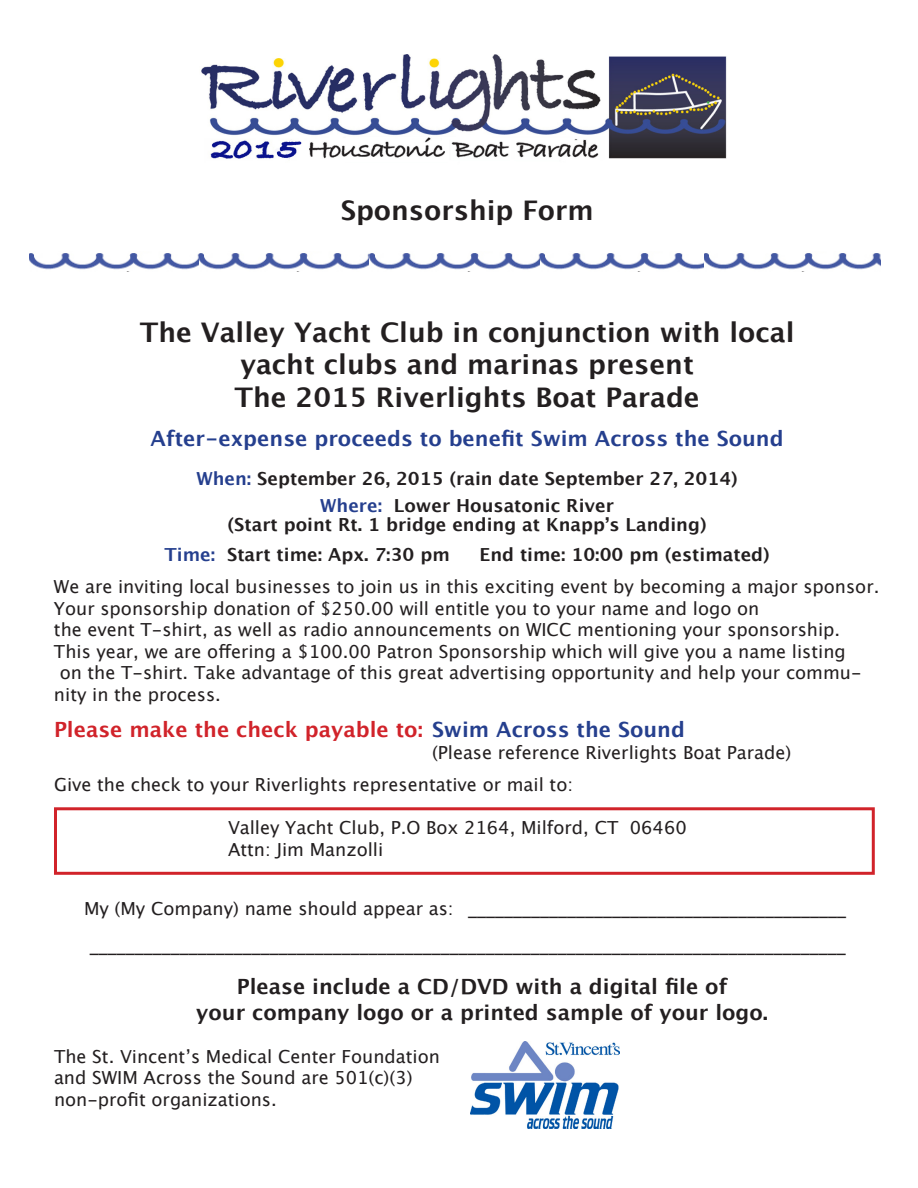
<style>
.page{position:relative;width:918px;height:1188px;background:#fff}
.page>*{position:absolute;margin:0;border:0;box-sizing:border-box;transform-origin:0 0}
.t1{font:700 27px/32.4px "Lucida Grande";color:#231f20;text-align:center}
.t2{font:700 21px/25.2px "Lucida Grande";color:#231f20;text-align:center}
.t3{font:700 21px "Lucida Grande";color:#253f8e}
.t4{font:700 21px "Lucida Grande";color:#d1232a}
.t5{font:18px/21.6px "Lucida Grande";color:#231f20;text-align:center}
.t6{font:700 18px/19.5px "Lucida Grande";color:#231f20;text-align:center}
.s1{font-style:inherit}
.s2{color:#253f8e}
</style>
<div class="page">
<img style="left:471px;top:1041px;width:148px;height:88px">
<div style="left:54px;top:807px;width:821px;height:68px;border:3px solid #d1232a"></div>
<img style="left:30px;top:253px;width:170px;height:17px">
<img style="left:200px;top:253px;width:170px;height:17px">
<img style="left:370px;top:253px;width:170px;height:17px">
<img style="left:540px;top:253px;width:165px;height:17px">
<img style="left:705px;top:253px;width:175px;height:17px">
<img style="left:201px;top:54px;width:526px;height:105px">
<p class="t1" style="left:341px;top:194px;width:254px">Sponsorship Form</p>
<p class="t1" style="left:140px;top:316px;width:656px">The Valley Yacht Club in conjunction with local yacht clubs and marinas present</p>
<p class="t1" style="left:234px;top:381px;width:467px">The 201<span class="s1">5</span> Riverlights Boat Parade</p>
<p class="t3" style="left:151px;top:421px;width:635px">After-expense proceeds to benefit Swim Across the Sound</p>
<p class="t6" style="left:196px;top:469px;width:543px"><span class="s2">When:</span> September <span class="s1">26</span>, 201<span class="s1">5</span> (rain date September <span class="s1">27</span>, 201<span class="s1">4</span>)</p>
<p class="t6" style="left:228px;top:496px;width:481px"><span class="s2">Where:</span> Lower Housatonic River<br>(Start point Rt. 1 bridge ending at Knapp’s Landing)</p>
<p class="t6" style="left:164px;top:544px;width:287px"><span class="s2">Time:</span> Start time: Apx. 7:30 pm</p>
<p class="t6" style="left:480px;top:544px;width:292px">End time: 10:00 pm (estimated)</p>
<p class="t5" style="left:54px;top:576px;width:827px">We are inviting local businesses to join us in this exciting event by becoming a major sponsor.</p>
<p class="t5" style="left:54px;top:598px;width:707px">Your sponsorship donation of $250.00 will entitle you to your name and logo on</p>
<p class="t5" style="left:54px;top:619px;width:788px">the event T-shirt, as well as radio announcements on WICC mentioning your sponsorship.</p>
<p class="t5" style="left:54px;top:641px;width:793px">This year, we are offering a $100.00 Patron Sponsorship which will give you a name listing</p>
<p class="t5" style="left:60px;top:662px;width:803px">on the T-shirt. Take advantage of this great advertising opportunity and help your commu-</p>
<p class="t5" style="left:54px;top:684px;width:168px">nity in the process.</p>
<p class="t4" style="left:54px;top:712px;width:632px">Please make the check payable to: <span class="s2">Swim Across the Sound</span></p>
<p class="t5" style="left:432px;top:742px;width:361px">(Please reference Riverlights Boat Parade)</p>
<p class="t5" style="left:54px;top:774px;width:521px">Give the check to your Riverlights representative or mail to:</p>
<p class="t5" style="left:228px;top:817px;width:460px">Valley Yacht Club, P.O Box 2164, Milford, CT 06460</p>
<p class="t5" style="left:228px;top:839px;width:157px">Attn: Jim Manzolli</p>
<p class="t5" style="left:84px;top:890px;width:763px;line-height:37.5px">My (My Company) name should appear as: __________________________________________ ____________________________________________________________________________________</p>
<p class="t2" style="left:196px;top:974px;width:573px">Please include a CD/DVD with a digital file of<br>your company logo or a printed sample of your logo.</p>
<p class="t5" style="left:54px;top:1046px;width:387px;text-align:left">The St. Vincent’s Medical Center Foundation and SWIM Across the Sound are 501(c)(3) non-profit organizations.</p>
</div>
